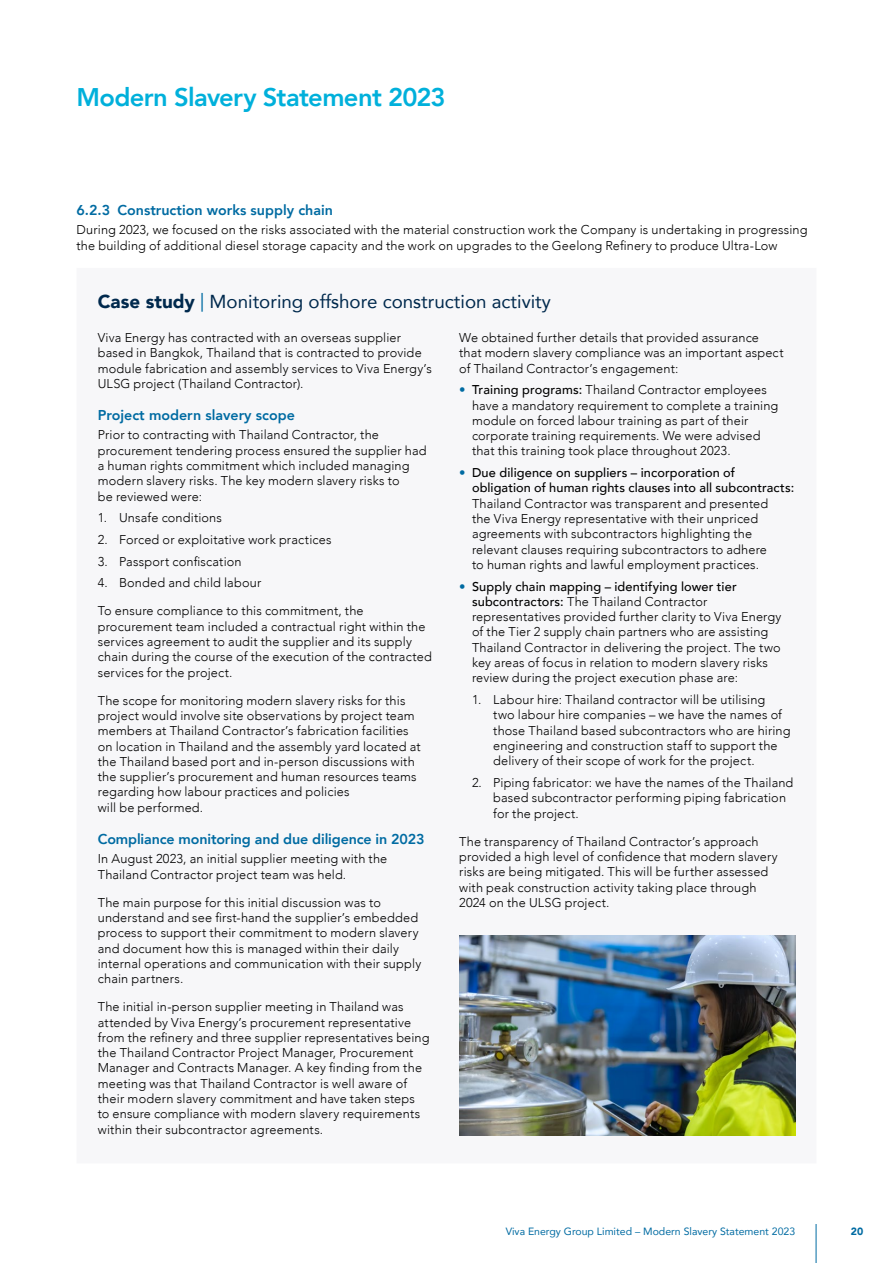
<style>
.page{position:relative;width:893px;height:1263px;background:#fff}
.page>*{position:absolute;margin:0;border:0;box-sizing:border-box;transform-origin:0 0}
.t1{font:800 25.5px "Avenir";letter-spacing:-.025em;color:#00b0db}
.t2{font:18.75px "Avenir";color:#00294d}
.t3{font:800 14.25px "Avenir";color:#006ba2}
.t4{font:300 12.75px/15.3px "Avenir";letter-spacing:.01em;color:#000}
.t5{font:500 12.75px/15.3px "Avenir";letter-spacing:.01em;color:#000}
.t6{font:10.5px "Avenir";color:#006ba2}
.t7{font:900 10.5px "Avenir";color:#006ba2}
.s1{font-weight:900}
.s2{color:#006ba2}
.s3{font-weight:500}
.s4{font-weight:300;color:#006ba2}
</style>
<div class="page">
<img style="left:459px;top:935px;width:336px;height:200px">
<hr style="left:816px;top:1224px;width:1px;height:39px;background:#006ba2">
<h1 class="t1" style="left:77px;top:78px;width:371px">Modern Slavery Statement 2023</h1>
<p class="t3" style="left:77px;top:199px;width:258px">6.2.3 Construction works supply chain</p>
<p class="t4" style="left:77px;top:222px;width:732px">During 2023, we focused on the risks associated with the material construction work the Company is undertaking in progressing the building of additional diesel storage capacity and the work on upgrades to the Geelong Refinery to produce Ultra-Low</p>
<h2 class="t2" style="left:98px;top:286px;width:455px"><span class="s1">Case study</span> <span class="s2">|</span> Monitoring offshore construction activity</h2>
<p class="t4" style="left:98px;top:330px;width:336px">Viva Energy has contracted with an overseas supplier based in Bangkok, Thailand that is contracted to provide module fabrication and assembly services to Viva Energy’s ULSG project (Thailand Contractor).</p>
<p class="t3" style="left:98px;top:404px;width:199px">Project modern slavery scope</p>
<p class="t4" style="left:98px;top:427px;width:330px">Prior to contracting with Thailand Contractor, the procurement tendering process ensured the supplier had a human rights commitment which included managing modern slavery risks. The key modern slavery risks to<br>be reviewed were:</p>
<p class="t4" style="left:98px;top:510px;width:126px">1. Unsafe conditions</p>
<p class="t4" style="left:98px;top:532px;width:235px">2. Forced or exploitative work practices</p>
<p class="t4" style="left:98px;top:554px;width:145px">3. Passport confiscation</p>
<p class="t4" style="left:98px;top:569px;width:267px;line-height:28px">4. Bonded and child labour<br>To ensure compliance to this commitment, the</p>
<p class="t4" style="left:98px;top:619px;width:335px">procurement team included a contractual right within the services agreement to audit the supplier and its supply chain during the course of the execution of the contracted services for the project.</p>
<p class="t4" style="left:98px;top:693px;width:324px">The scope for monitoring modern slavery risks for this project would involve site observations by project team members at Thailand Contractor’s fabrication facilities on location in Thailand and the assembly yard located at the Thailand based port and in-person discussions with the supplier’s procurement and human resources teams regarding how labour practices and policies<br>will be performed.</p>
<p class="t3" style="left:98px;top:828px;width:328px">Compliance monitoring and due diligence in 2023</p>
<p class="t4" style="left:98px;top:851px;width:291px">In August 2023, an initial supplier meeting with the<br>Thailand Contractor project team was held.</p>
<p class="t4" style="left:98px;top:895px;width:325px">The main purpose for this initial discussion was to understand and see first-hand the supplier’s embedded process to support their commitment to modern slavery and document how this is managed within their daily internal operations and communication with their supply chain partners.</p>
<p class="t4" style="left:98px;top:999px;width:333px">The initial in-person supplier meeting in Thailand was attended by Viva Energy’s procurement representative from the refinery and three supplier representatives being the Thailand Contractor Project Manager, Procurement Manager and Contracts Manager. A key finding from the meeting was that Thailand Contractor is well aware of their modern slavery commitment and have taken steps to ensure compliance with modern slavery requirements within their subcontractor agreements.</p>
<p class="t4" style="left:459px;top:330px;width:326px">We obtained further details that provided assurance that modern slavery compliance was an important aspect of Thailand Contractor’s engagement:</p>
<p class="t4" style="left:472px;top:382px;width:308px;text-indent:-13px"><span class="s2">•</span> <span class="s3">Training programs:</span> Thailand Contractor employees have a mandatory requirement to complete a training module on forced labour training as part of their corporate training requirements. We were advised that this training took place throughout 2023.</p>
<p class="t5" style="left:472px;top:464px;width:324px;text-indent:-13px"><span class="s4">•</span> Due diligence on suppliers – incorporation of obligation of human rights clauses into all subcontracts:</p>
<p class="t4" style="left:472px;top:496px;width:298px">Thailand Contractor was transparent and presented the Viva Energy representative with their unpriced agreements with subcontractors highlighting the relevant clauses requiring subcontractors to adhere to human rights and lawful employment practices.</p>
<p class="t4" style="left:472px;top:578px;width:311px;text-indent:-13px"><span class="s2">•</span> <span class="s3">Supply chain mapping – identifying lower tier subcontractors:</span> The Thailand Contractor representatives provided further clarity to Viva Energy of the Tier 2 supply chain partners who are assisting Thailand Contractor in delivering the project. The two key areas of focus in relation to modern slavery risks review during the project execution phase are:</p>
<p class="t4" style="left:493px;top:692px;width:299px;text-indent:-21px">1. Labour hire: Thailand contractor will be utilising<br>two labour hire companies – we have the names of those Thailand based subcontractors who are hiring engineering and construction staff to support the delivery of their scope of work for the project.</p>
<p class="t4" style="left:493px;top:775px;width:302px;text-indent:-21px">2. Piping fabricator: we have the names of the Thailand based subcontractor performing piping fabrication for the project.</p>
<p class="t4" style="left:459px;top:833px;width:320px">The transparency of Thailand Contractor’s approach provided a high level of confidence that modern slavery risks are being mitigated. This will be further assessed with peak construction activity taking place through 2024 on the ULSG project.</p>
<p class="t6" style="left:506px;top:1222px;width:291px">Viva Energy Group Limited – Modern Slavery Statement 2023</p>
<p class="t7" style="left:851px;top:1222px;width:14px">20</p>
</div>
